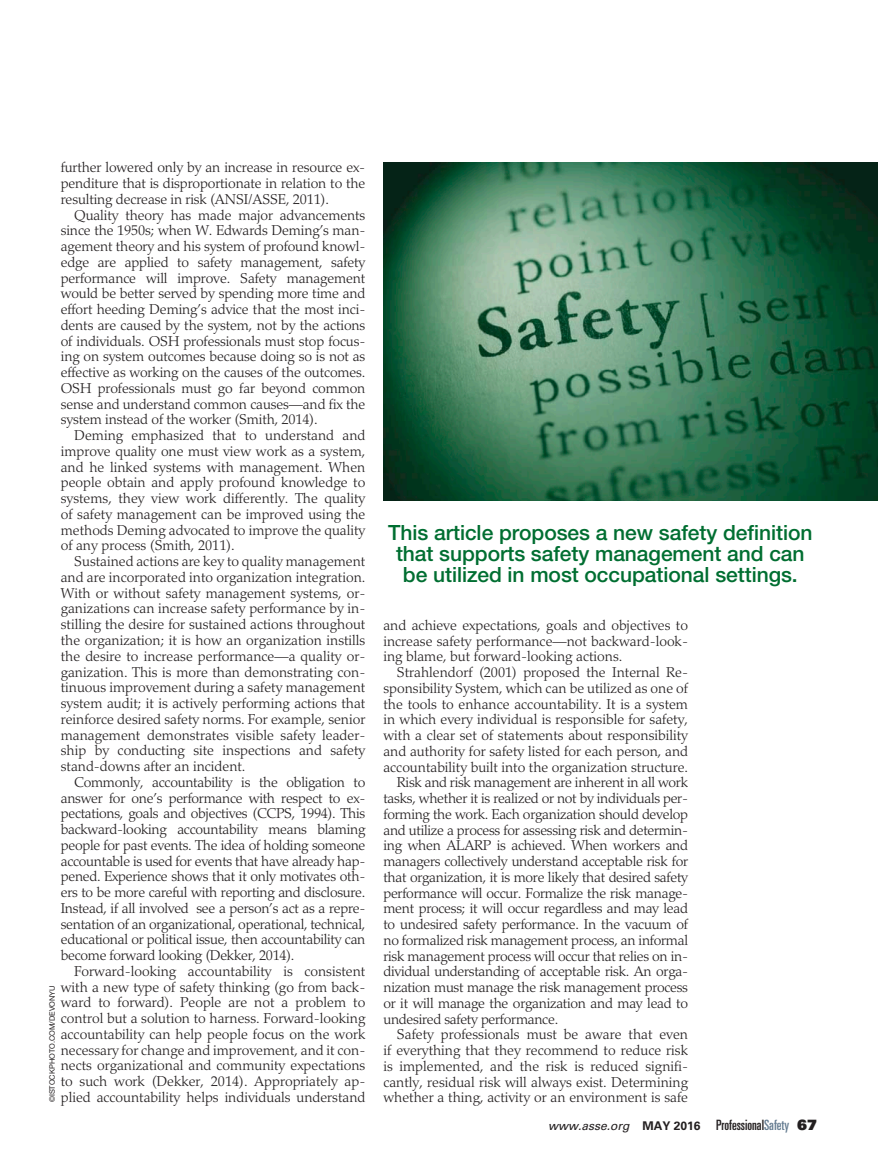
<style>
.page{position:relative;width:878px;height:1175px;background:#fff}
.page>*{position:absolute;margin:0;border:0;box-sizing:border-box;transform-origin:0 0}
.t1{font:500 21px/21px "Helvetica Neue LT Std";letter-spacing:-.005em;color:#006e31;text-align:center}
.t2{font:300 14.25px/15.8px "Palatino LT Std";letter-spacing:-.01em;color:#231f20;text-align:justify}
.t3{font:italic 12px "Univers LT Std";color:#231f20}
.t4{font:7.5px "Helvetica Neue LT Std";color:#231f20}
.s1{font-weight:700;font-style:normal}
.s2{font-style:normal;font-stretch:ultra-condensed;font-size:14.25px}
.s3{font-style:normal;font-stretch:ultra-condensed;font-size:14.25px;color:#657c91}
.s4{font-family:"Univers LT Std X Black";font-style:normal;font-size:14.25px}
</style>
<div class="page">
<img style="left:383px;top:162px;width:495px;height:339px">
<p class="t2" style="left:61px;top:160px;width:306px">further lowered only by an increase in resource ex&shy;penditure that is disproportionate in relation to the resulting decrease in risk (ANSI/ASSE, 2011).</p>
<p class="t2" style="left:61px;top:207px;width:306px;text-indent:13px">Quality theory has made major advancements since the 1950s; when W. Edwards Deming’s man&shy;agement theory and his system of profound knowl&shy;edge are applied to safety management, safety performance will improve. Safety management would be better served by spending more time and effort heeding Deming’s advice that the most inci&shy;dents are caused by the system, not by the actions of individuals. OSH professionals must stop focus&shy;ing on system outcomes because doing so is not as effective as working on the causes of the outcomes.<br>OSH professionals must go far beyond common sense and understand common causes—and fix the system instead of the worker (Smith, 2014).</p>
<p class="t2" style="left:61px;top:428px;width:306px;text-indent:13px">Deming emphasized that to understand and improve quality one must view work as a system, and he linked systems with management. When people obtain and apply profound knowledge to systems, they view work differently. The quality of safety management can be improved using the methods Deming advocated to improve the quality of any process (Smith, 2011).</p>
<p class="t2" style="left:61px;top:554px;width:306px;text-indent:13px">Sustained actions are key to quality management and are incorporated into organization integration.<br>With or without safety management systems, or&shy;ganizations can increase safety performance by in&shy;stilling the desire for sustained actions throughout the organization; it is how an organization instills the desire to increase performance—a quality or&shy;ganization. This is more than demonstrating con&shy;tinuous improvement during a safety management system audit; it is actively performing actions that reinforce desired safety norms. For example, senior management demonstrates visible safety leader&shy;ship by conducting site inspections and safety stand-downs after an incident.</p>
<p class="t2" style="left:61px;top:774px;width:306px;text-indent:13px">Commonly, accountability is the obligation to answer for one’s performance with respect to ex&shy;pectations, goals and objectives (CCPS, 1994). This backward-looking accountability means blaming people for past events. The idea of holding someone accountable is used for events that have already hap&shy;pened. Experience shows that it only motivates oth&shy;ers to be more careful with reporting and disclosure.<br>Instead, if all involved see a person’s act as a repre&shy;sentation of an organizational, operational, technical, educational or political issue, then accountability can become forward looking (Dekker, 2014).</p>
<p class="t2" style="left:61px;top:963px;width:306px;text-indent:13px">Forward-looking accountability is consistent with a new type of safety thinking (go from back&shy;ward to forward). People are not a problem to control but a solution to harness. Forward-looking accountability can help people focus on the work necessary for change and improvement, and it con&shy;nects organizational and community expectations to such work (Dekker, 2014). Appropriately ap&shy;plied accountability helps individuals understand</p>
<p class="t4" style="left:48px;top:1102px;width:118px;rotate:-90deg">©iStockphoto.com/Devonyu</p>
<h1 class="t1" style="left:388px;top:521px;width:426px">This article proposes a new safety definition that supports safety management and can be utilized in most occupational settings.</h1>
<p class="t2" style="left:383px;top:617px;width:306px">and achieve expectations, goals and objectives to increase safety performance—not backward-look&shy;ing blame, but forward-looking actions.</p>
<p class="t2" style="left:397px;top:664px;width:292px">Strahlendorf (2001) proposed the Internal Re-</p>
<p class="t2" style="left:383px;top:680px;width:306px">sponsibility System, which can be utilized as one of</p>
<p class="t2" style="left:383px;top:696px;width:306px">the tools to enhance accountability. It is a system</p>
<p class="t2" style="left:383px;top:712px;width:306px">in which every individual is responsible for safety,</p>
<p class="t2" style="left:383px;top:727px;width:306px">with a clear set of statements about responsibility</p>
<p class="t2" style="left:383px;top:743px;width:306px">and authority for safety listed for each person, and</p>
<p class="t2" style="left:383px;top:759px;width:306px">accountability built into the organization structure.</p>
<p class="t2" style="left:397px;top:775px;width:293px">Risk and risk management are inherent in all work</p>
<p class="t2" style="left:383px;top:790px;width:306px">tasks, whether it is realized or not by individuals per-</p>
<p class="t2" style="left:383px;top:806px;width:306px">forming the work. Each organization should develop</p>
<p class="t2" style="left:383px;top:822px;width:306px">and utilize a process for assessing risk and determin-</p>
<p class="t2" style="left:383px;top:838px;width:306px">ing when ALARP is achieved. When workers and</p>
<p class="t2" style="left:383px;top:853px;width:306px">managers collectively understand acceptable risk for</p>
<p class="t2" style="left:383px;top:869px;width:306px">that organization, it is more likely that desired safety</p>
<p class="t2" style="left:383px;top:885px;width:306px">performance will occur. Formalize the risk manage-</p>
<p class="t2" style="left:383px;top:901px;width:306px">ment process; it will occur regardless and may lead</p>
<p class="t2" style="left:383px;top:916px;width:306px">to undesired safety performance. In the vacuum of</p>
<p class="t2" style="left:383px;top:932px;width:306px">no formalized risk management process, an informal</p>
<p class="t2" style="left:383px;top:948px;width:306px">risk management process will occur that relies on in-</p>
<p class="t2" style="left:383px;top:964px;width:306px">dividual understanding of acceptable risk. An orga-</p>
<p class="t2" style="left:383px;top:979px;width:306px">nization must manage the risk management process</p>
<p class="t2" style="left:383px;top:995px;width:306px">or it will manage the organization and may lead to</p>
<p class="t2" style="left:383px;top:1011px;width:176px">undesired safety performance.</p>
<p class="t2" style="left:397px;top:1027px;width:292px">Safety professionals must be aware that even</p>
<p class="t2" style="left:383px;top:1042px;width:306px">if everything that they recommend to reduce risk</p>
<p class="t2" style="left:383px;top:1058px;width:306px">is implemented, and the risk is reduced signifi-</p>
<p class="t2" style="left:383px;top:1074px;width:306px">cantly, residual risk will always exist. Determining</p>
<p class="t2" style="left:383px;top:1090px;width:306px">whether a thing, activity or an environment is safe</p>
<p class="t3" style="left:548px;top:1118px;width:270px">www.asse.org <span class="s1">MAY 2016</span> <span class="s2">Professional</span><span class="s3">Safety</span> <span class="s4">67</span></p>
</div>
